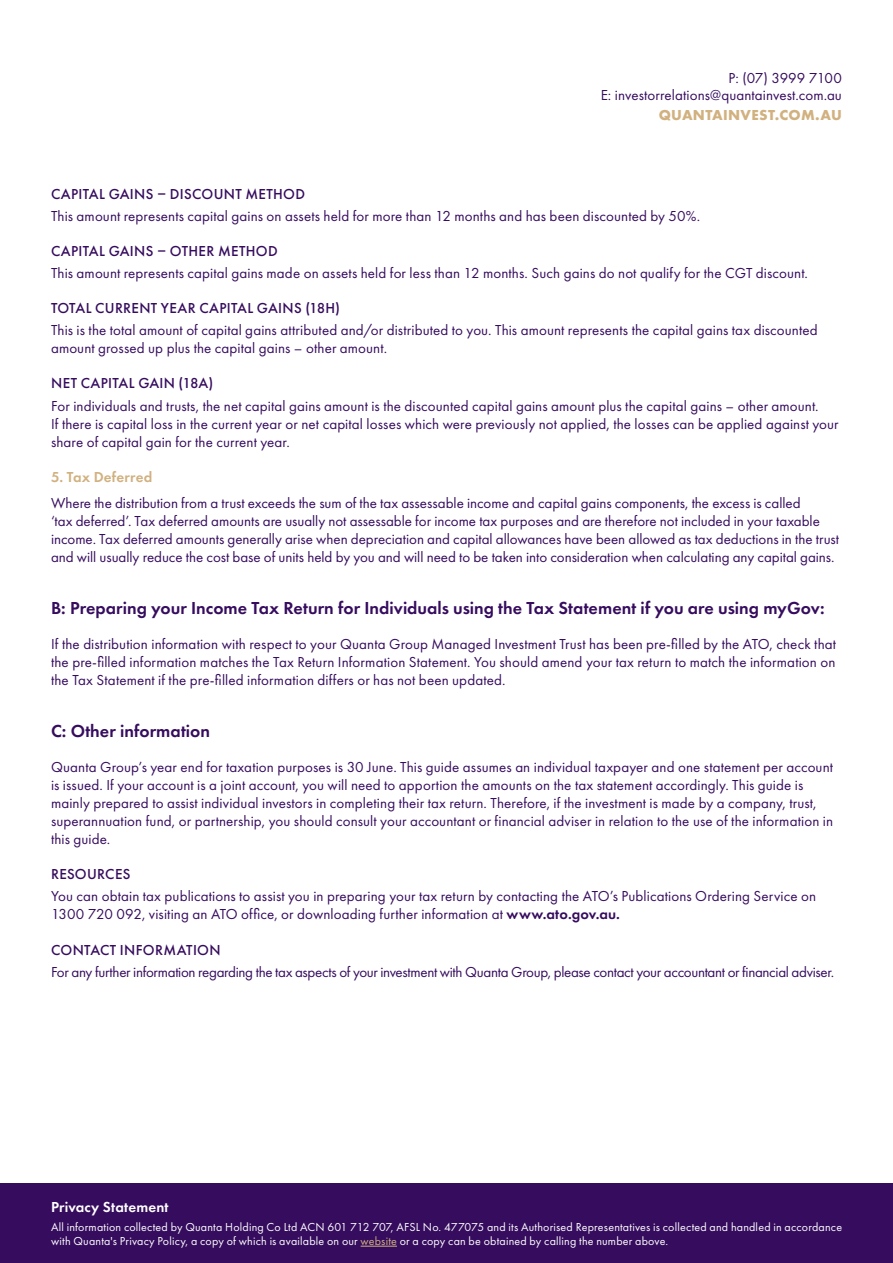
<style>
.page{position:relative;width:893px;height:1263px;background:#fff}
.page>*{position:absolute;margin:0;border:0;box-sizing:border-box;transform-origin:0 0}
.t1{font:600 18px "Futura PT";color:#360c5e}
.t2{font:15px/18px "Futura PT";letter-spacing:.005em;color:#360c5e}
.t3{font:500 15px "Futura PT";letter-spacing:.02em;color:#360c5e}
.t4{font:15px "Futura PT";letter-spacing:-.025em;color:#360c5e}
.t5{font:700 15px "Futura PT";letter-spacing:.02em;color:#d1b180}
.t6{font:600 15px "Futura PT";letter-spacing:.01em;color:#fff}
.t7{font:600 15px "Futura PT";letter-spacing:.01em;color:#d1b180}
.t8{font:12px/14.4px "Futura PT";letter-spacing:.015em;color:#fff}
.s1{font-weight:600}
.s2{color:#d1b180}
</style>
<div class="page">
<div style="left:0;top:1183px;width:893px;height:80px;background:#360c5e"></div>
<hr style="left:361px;top:1246px;width:36px;height:1px;background:#d1b180">
<p class="t2" style="left:601px;top:70px;width:243px;line-height:16.5px;text-align:right">P: (07) 3999 7100<br>E: investorrelations@quantainvest.com.au</p>
<p class="t5" style="left:659px;top:106px;width:185px">QUANTAINVEST.COM.AU</p>
<p class="t3" style="left:51px;top:185px;width:255px">CAPITAL GAINS – DISCOUNT METHOD</p>
<p class="t2" style="left:51px;top:207px;width:651px">This amount represents capital gains on assets held for more than 12 months and has been discounted by 50%.</p>
<p class="t3" style="left:51px;top:242px;width:228px">CAPITAL GAINS – OTHER METHOD</p>
<p class="t2" style="left:51px;top:264px;width:758px">This amount represents capital gains made on assets held for less than 12 months. Such gains do not qualify for the CGT discount.</p>
<p class="t3" style="left:51px;top:299px;width:291px">TOTAL CURRENT YEAR CAPITAL GAINS (18H)</p>
<p class="t2" style="left:51px;top:321px;width:768px">This is the total amount of capital gains attributed and/or distributed to you. This amount represents the capital gains tax discounted amount grossed up plus the capital gains – other amount.</p>
<p class="t3" style="left:51px;top:374px;width:164px">NET CAPITAL GAIN (18A)</p>
<p class="t2" style="left:51px;top:396px;width:789px">For individuals and trusts, the net capital gains amount is the discounted capital gains amount plus the capital gains – other amount.<br>If there is capital loss in the current year or net capital losses which were previously not applied, the losses can be applied against your share of capital gain for the current year.</p>
<p class="t7" style="left:51px;top:467px;width:103px">5. Tax Deferred</p>
<p class="t2" style="left:51px;top:494px;width:789px">Where the distribution from a trust exceeds the sum of the tax assessable income and capital gains components, the excess is called<br>‘tax deferred’. Tax deferred amounts are usually not assessable for income tax purposes and are therefore not included in your taxable income. Tax deferred amounts generally arise when depreciation and capital allowances have been allowed as tax deductions in the trust and will usually reduce the cost base of units held by you and will need to be taken into consideration when calculating any capital gains.</p>
<p class="t1" style="left:51px;top:597px;width:775px">B: Preparing your Income Tax Return for Individuals using the Tax Statement if you are using myGov:</p>
<p class="t2" style="left:51px;top:635px;width:787px;text-align:justify">If the distribution information with respect to your Quanta Group Managed Investment Trust has been pre-filled by the ATO, check that the pre-filled information matches the Tax Return Information Statement. You should amend your tax return to match the information on the Tax Statement if the pre-filled information differs or has not been updated.</p>
<p class="t1" style="left:51px;top:720px;width:161px">C: Other information</p>
<p class="t2" style="left:51px;top:758px;width:784px">Quanta Group’s year end for taxation purposes is 30 June. This guide assumes an individual taxpayer and one statement per account is issued. If your account is a joint account, you will need to apportion the amounts on the tax statement accordingly. This guide is mainly prepared to assist individual investors in completing their tax return. Therefore, if the investment is made by a company, trust, superannuation fund, or partnership, you should consult your accountant or financial adviser in relation to the use of the information in this guide.</p>
<p class="t3" style="left:51px;top:865px;width:81px">RESOURCES</p>
<p class="t2" style="left:51px;top:887px;width:767px">You can obtain tax publications to assist you in preparing your tax return by contacting the ATO’s Publications Ordering Service on<br>1300 720 092, visiting an ATO office, or downloading further information at <span class="s1">www.ato.gov.au.</span></p>
<p class="t3" style="left:51px;top:940px;width:171px">CONTACT INFORMATION</p>
<p class="t4" style="left:51px;top:963px;width:785px">For any further information regarding the tax aspects of your investment with Quanta Group, please contact your accountant or financial adviser.</p>
<p class="t6" style="left:51px;top:1197px;width:119px">Privacy Statement</p>
<p class="t8" style="left:51px;top:1219px;width:793px">All information collected by Quanta Holding Co Ltd ACN 601 712 707, AFSL No. 477075 and its Authorised Representatives is collected and handled in accordance with Quanta's Privacy Policy, a copy of which is available on our <span class="s2">website</span> or a copy can be obtained by calling the number above.</p>
</div>
